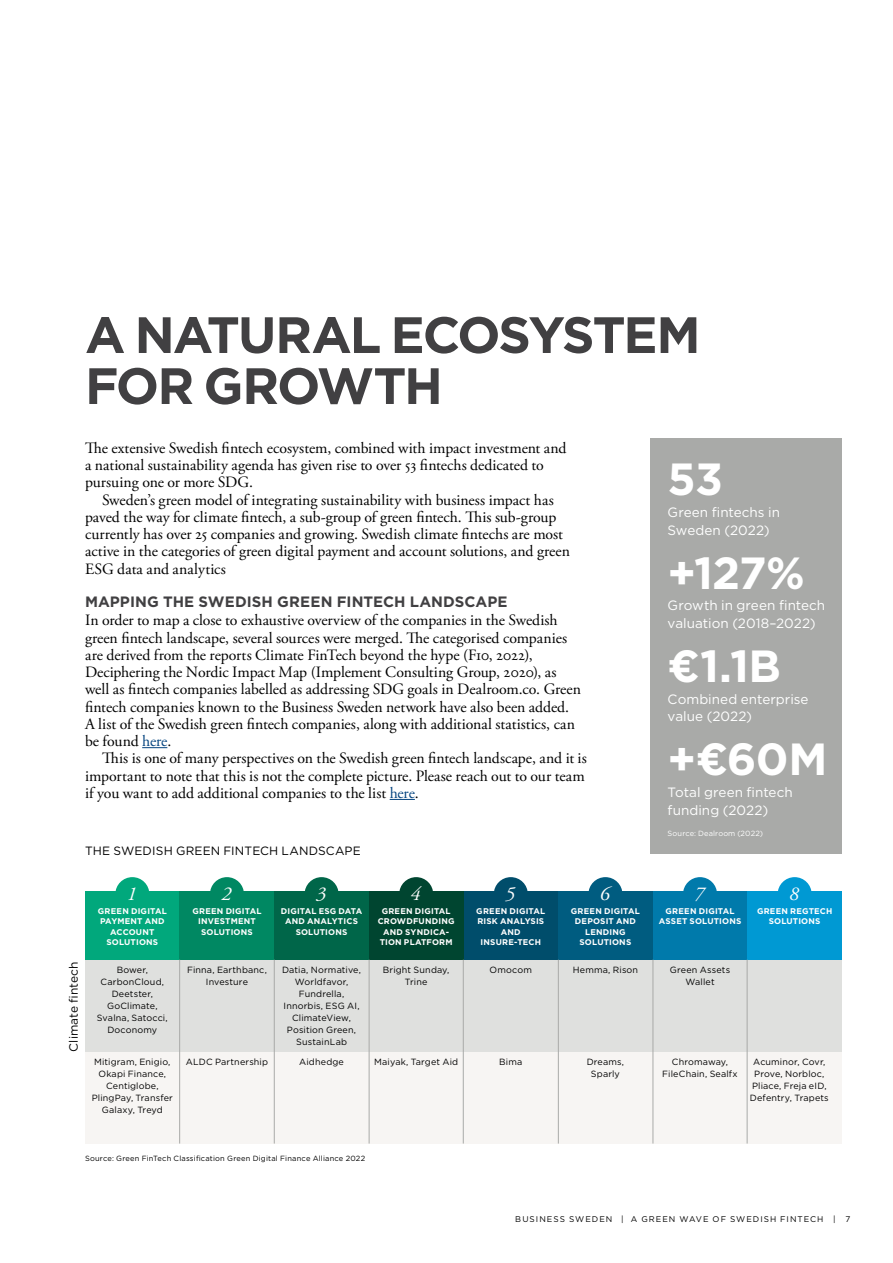
<style>
.page{position:relative;width:893px;height:1263px;background:#fff}
.page>*{position:absolute;margin:0;border:0;box-sizing:border-box;transform-origin:0 0}
.Rubrik_stor{font:700 51px/51px "Gotham";letter-spacing:-.04em;color:#414042}
.Bröd_Gotham{font:700 45px "Gotham";letter-spacing:-.02em;color:#fff}
.Rubrik_mellan_2020{font:italic 19.65px "Adobe Garamond Pro";color:#fff}
.Bröd{font:15.75px/17.2px "Adobe Garamond Pro";color:#000}
.Bröd_indrag{font:15.75px/17.2px "Adobe Garamond Pro";color:#000}
.Rubrik_mellan{font:700 15px "Gotham";color:#414042}
.Bröd_Gotham-2{font:13.5px/17.5px "Gotham";color:#fff}
.Tabellrubrik_mager{font:12px "Gotham";letter-spacing:.005em;color:#000}
.Varugrupper_rubbar{font:9px/12px "Gotham";letter-spacing:.015em;color:#000;text-align:center}
.Varugrupper_rubbar-2{font:700 8.25px/10.5px "Gotham";letter-spacing:.02em;color:#fff;text-align:center}
.t1{font:8.25px "Gotham";letter-spacing:.12em;color:#000}
.Note_Källor_diagram{font:7.5px "Gotham";letter-spacing:.025em;color:#000}
.Bröd_Gotham-3{font:7.5px "Gotham";letter-spacing:.02em;color:#fff}
.s1{color:#05447f}
</style>
<div class="page">
<div style="left:651px;top:438px;width:191px;height:415px;background:#a9aaa8"></div>
<svg style="left:142px;top:747px;width:25px;height:1px"></svg>
<svg style="left:390px;top:799px;width:25px;height:1px"></svg>
<div style="left:85px;top:891px;width:95px;height:69px;background:#01a87c"></div>
<div style="left:85px;top:960px;width:757px;height:91px;background:#dfe0de"></div>
<div style="left:85px;top:1051px;width:757px;height:92px;background:#f7f5f3"></div>
<div style="left:463px;top:891px;width:95px;height:69px;background:#004d6b"></div>
<div style="left:180px;top:891px;width:94px;height:69px;background:#008862"></div>
<div style="left:558px;top:891px;width:95px;height:69px;background:#005c80"></div>
<div style="left:274px;top:891px;width:95px;height:69px;background:#006649"></div>
<div style="left:653px;top:891px;width:94px;height:69px;background:#007aab"></div>
<div style="left:369px;top:891px;width:94px;height:69px;background:#004530"></div>
<div style="left:747px;top:891px;width:95px;height:69px;background:#0099d3"></div>
<div style="left:115px;top:877px;width:34px;height:34px;background:#01a87c;border-radius:50%"></div>
<div style="left:494px;top:877px;width:34px;height:34px;background:#004d6b;border-radius:50%"></div>
<div style="left:210px;top:877px;width:34px;height:34px;background:#008862;border-radius:50%"></div>
<div style="left:588px;top:877px;width:34px;height:34px;background:#005c80;border-radius:50%"></div>
<div style="left:305px;top:877px;width:34px;height:34px;background:#006649;border-radius:50%"></div>
<div style="left:683px;top:877px;width:34px;height:34px;background:#007aab;border-radius:50%"></div>
<div style="left:399px;top:877px;width:34px;height:34px;background:#004530;border-radius:50%"></div>
<div style="left:778px;top:877px;width:34px;height:34px;background:#0099d3;border-radius:50%"></div>
<hr style="left:179px;top:960px;width:1px;height:183px;background:#a9aaa8">
<hr style="left:274px;top:960px;width:1px;height:183px;background:#a9aaa8">
<hr style="left:369px;top:960px;width:1px;height:183px;background:#a9aaa8">
<hr style="left:747px;top:960px;width:1px;height:183px;background:#a9aaa8">
<hr style="left:653px;top:960px;width:1px;height:183px;background:#a9aaa8">
<hr style="left:558px;top:960px;width:1px;height:183px;background:#a9aaa8">
<hr style="left:463px;top:960px;width:1px;height:183px;background:#a9aaa8">
<p class="Rubrik_stor" style="left:85px;top:309px;width:617px">A NATURAL ECOSYSTEM<br>FOR GROWTH</p>
<p class="Bröd" style="left:85px;top:440px;width:483px">The extensive Swedish fintech ecosystem, combined with impact investment and a national sustainability agenda has given rise to over 53 fintechs dedicated to pursuing one or more SDG.</p>
<p class="Bröd_indrag" style="left:85px;top:491px;width:486px;text-indent:17px">Sweden’s green model of integrating sustainability with business impact has paved the way for climate fintech, a sub-group of green fintech. This sub-group currently has over 25 companies and growing. Swedish climate fintechs are most active in the categories of green digital payment and account solutions, and green ESG data and analytics</p>
<p class="Rubrik_mellan" style="left:85px;top:592px;width:424px">MAPPING THE SWEDISH GREEN FINTECH LANDSCAPE</p>
<p class="Bröd" style="left:85px;top:612px;width:497px">In order to map a close to exhaustive overview of the companies in the Swedish green fintech landscape, several sources were merged. The categorised companies are derived from the reports Climate FinTech beyond the hype (F10, 2022), Deciphering the Nordic Impact Map (Implement Consulting Group, 2020), as well as fintech companies labelled as addressing SDG goals in Dealroom.co. Green fintech companies known to the Business Sweden network have also been added.<br>A list of the Swedish green fintech companies, along with additional statistics, can be found <span class="s1">here</span>.</p>
<p class="Bröd_indrag" style="left:85px;top:750px;width:503px;text-align:justify;text-indent:17px">This is one of many perspectives on the Swedish green fintech landscape, and it is important to note that this is not the complete picture. Please reach out to our team if you want to add additional companies to the list <span class="s1">here</span>.</p>
<p class="Bröd_Gotham" style="left:668px;top:449px;width:57px">53</p>
<p class="Bröd_Gotham-2" style="left:668px;top:503px;width:114px">Green fintechs in<br>Sweden (2022)</p>
<p class="Bröd_Gotham" style="left:668px;top:543px;width:139px">+127%</p>
<p class="Bröd_Gotham-2" style="left:668px;top:597px;width:159px">Growth in green fintech valuation (2018–2022)</p>
<p class="Bröd_Gotham" style="left:668px;top:636px;width:115px">€1.1B</p>
<p class="Bröd_Gotham-2" style="left:668px;top:690px;width:142px">Combined enterprise value (2022)</p>
<p class="Bröd_Gotham" style="left:668px;top:730px;width:161px">+€60M</p>
<p class="Bröd_Gotham-2" style="left:668px;top:783px;width:127px">Total green fintech funding (2022)</p>
<p class="Bröd_Gotham-3" style="left:668px;top:829px;width:97px">Source: Dealroom (2022)</p>
<p class="Tabellrubrik_mager" style="left:85px;top:843px;width:277px">THE SWEDISH GREEN FINTECH LANDSCAPE</p>
<p class="Rubrik_mellan_2020" style="left:127px;top:882px;width:11px">1</p>
<p class="Rubrik_mellan_2020" style="left:221px;top:882px;width:10px">2</p>
<p class="Rubrik_mellan_2020" style="left:316px;top:882px;width:11px">3</p>
<p class="Rubrik_mellan_2020" style="left:411px;top:882px;width:11px">4</p>
<p class="Rubrik_mellan_2020" style="left:505px;top:882px;width:11px">5</p>
<p class="Rubrik_mellan_2020" style="left:600px;top:882px;width:11px">6</p>
<p class="Rubrik_mellan_2020" style="left:694px;top:882px;width:11px">7</p>
<p class="Rubrik_mellan_2020" style="left:789px;top:882px;width:11px">8</p>
<p class="Varugrupper_rubbar-2" style="left:757px;top:906px;width:77px">GREEN REGTECH<br>SOLUTIONS</p>
<p class="Varugrupper_rubbar-2" style="left:98px;top:906px;width:70px">GREEN DIGITAL<br>PAYMENT AND<br>ACCOUNT<br>SOLUTIONS</p>
<p class="Varugrupper_rubbar-2" style="left:192px;top:906px;width:70px">GREEN DIGITAL<br>INVESTMENT<br>SOLUTIONS</p>
<p class="Varugrupper_rubbar-2" style="left:281px;top:906px;width:83px">DIGITAL ESG DATA<br>AND ANALYTICS<br>SOLUTIONS</p>
<p class="Varugrupper_rubbar-2" style="left:378px;top:906px;width:78px">GREEN DIGITAL<br>CROWDFUNDING<br>AND SYNDICA-<br>TION PLATFORM</p>
<p class="Varugrupper_rubbar-2" style="left:571px;top:906px;width:70px">GREEN DIGITAL<br>DEPOSIT AND<br>LENDING<br>SOLUTIONS</p>
<p class="Varugrupper_rubbar-2" style="left:476px;top:906px;width:70px">GREEN DIGITAL<br>RISK ANALYSIS<br>AND<br>INSURE-TECH</p>
<p class="Varugrupper_rubbar-2" style="left:659px;top:906px;width:84px">GREEN DIGITAL<br>ASSET SOLUTIONS</p>
<p class="Tabellrubrik_mager" style="left:66px;top:1051px;width:91px;rotate:-90deg">Climate fintech</p>
<p class="Varugrupper_rubbar" style="left:97px;top:964px;width:72px">Bower,<br>CarbonCloud,<br>Deetster,<br>GoClimate,<br>Svalna, Satocci,<br>Doconomy</p>
<p class="Varugrupper_rubbar" style="left:92px;top:1056px;width:83px">Mitigram, Enigio,<br>Okapi Finance,<br>Centiglobe,<br>PlingPay, Transfer<br>Galaxy, Treyd</p>
<p class="Varugrupper_rubbar" style="left:187px;top:964px;width:81px">Finna, Earthbanc,<br>Investure</p>
<p class="Varugrupper_rubbar" style="left:186px;top:1056px;width:84px">ALDC Partnership</p>
<p class="Varugrupper_rubbar" style="left:282px;top:964px;width:80px">Datia, Normative,<br>Worldfavor,<br>Fundrella,<br>Innorbis, ESG AI,<br>ClimateView,<br>Position Green,<br>SustainLab</p>
<p class="Varugrupper_rubbar" style="left:299px;top:1056px;width:46px">Aidhedge</p>
<p class="Varugrupper_rubbar" style="left:383px;top:964px;width:68px">Bright Sunday,<br>Trine</p>
<p class="Varugrupper_rubbar" style="left:374px;top:1056px;width:86px">Maiyak, Target Aid</p>
<p class="Note_Källor_diagram" style="left:85px;top:1153px;width:282px">Source: Green FinTech Classification Green Digital Finance Alliance 2022</p>
<p class="Varugrupper_rubbar" style="left:490px;top:964px;width:44px">Omocom</p>
<p class="Varugrupper_rubbar" style="left:499px;top:1056px;width:25px">Bima</p>
<p class="Varugrupper_rubbar" style="left:573px;top:964px;width:67px">Hemma, Rison</p>
<p class="Varugrupper_rubbar" style="left:670px;top:964px;width:62px">Green Assets<br>Wallet</p>
<p class="Varugrupper_rubbar" style="left:587px;top:1056px;width:39px">Dreams,<br>Sparly</p>
<p class="Varugrupper_rubbar" style="left:662px;top:1056px;width:77px">Chromaway,<br>FileChain, Sealfx</p>
<p class="Varugrupper_rubbar" style="left:750px;top:1056px;width:80px">Acuminor, Covr,<br>Prove, Norbloc,<br>Pliace, Freja eID,<br>Defentry, Trapets</p>
<p class="t1" style="left:515px;top:1213px;width:337px">BUSINESS SWEDEN | A GREEN WAVE OF SWEDISH FINTECH | 7</p>
</div>
